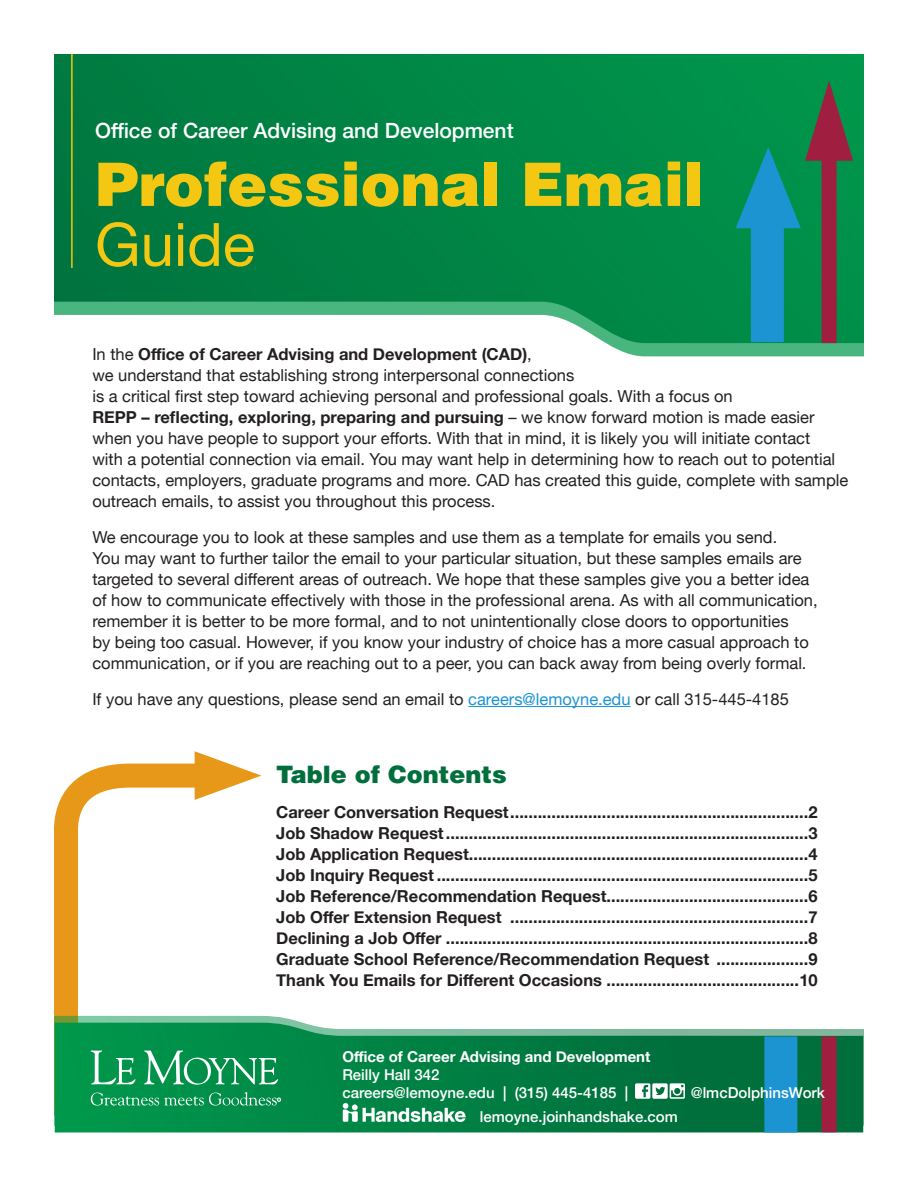
<style>
.page{position:relative;width:918px;height:1188px;background:#fff}
.page>*{position:absolute;margin:0;border:0;box-sizing:border-box;transform-origin:0 0}
.t1{font:900 60px "Helvetica";color:#f3c712}
.t2{font:60px "Helvetica Neue";color:#f3c712}
.t3{font:900 24px "Helvetica";color:#006f3c}
.t4{font:500 21px "Helvetica Neue";color:#fff}
.t5{font:16.5px/21px "Helvetica Neue";color:#231f20}
.t6{font:700 16.5px/21px "Helvetica Neue";color:#231f20;text-align:justify}
.t7{font:500 15px/18px "Helvetica Neue";color:#fff}
.t8{font:700 15px "Helvetica Neue";color:#fff}
.s1{font-weight:700}
.s2{color:#1c94d2}
</style>
<div class="page">
<svg style="left:54px;top:752px;width:190px;height:381px"></svg>
<svg style="left:195px;top:751px;width:66px;height:49px"></svg>
<div style="left:606px;top:343px;width:258px;height:13px;background:#4ab67f"></div>
<svg style="left:54px;top:1016px;width:810px;height:110px"></svg>
<svg style="left:54px;top:54px;width:810px;height:289px;background:#148e53"></svg>
<svg style="left:55px;top:1023px;width:808px;height:109px;background:#138850"></svg>
<div style="left:764px;top:1037px;width:33px;height:96px;background:#1c94d2"></div>
<svg style="left:91px;top:1050px;width:44px;height:35px"></svg>
<svg style="left:144px;top:1050px;width:134px;height:35px;background:#37a770"></svg>
<svg style="left:91px;top:1092px;width:190px;height:14px;background:#2da469"></svg>
<div style="left:822px;top:1037px;width:15px;height:95px;background:#a01f40"></div>
<div style="left:822px;top:121px;width:15px;height:222px;background:#a01f40"></div>
<div style="left:751px;top:217px;width:33px;height:125px;background:#1c94d2"></div>
<svg style="left:736px;top:81px;width:117px;height:147px;background:#1f7e5c"></svg>
<hr style="left:71px;top:54px;width:2px;height:214px;background:#f3c712">
<hr style="left:468px;top:706px;width:163px;height:1px;background:#1c94d2">
<svg style="left:635px;top:1083px;width:50px;height:16px"></svg>
<img style="left:334px;top:1095px;width:136px;height:36px">
<p class="t4" style="left:95px;top:114px;width:420px">Office of Career Advising and Development</p>
<h1 class="t1" style="left:95px;top:145px;width:610px">Professional Email</h1>
<h1 class="t2" style="left:95px;top:201px;width:162px">Guide</h1>
<p class="t5" style="left:92px;top:344px;width:758px">In the <span class="s1">Office of Career Advising and Development (CAD)</span>,<br>we understand that establishing strong interpersonal connections<br>is a critical first step toward achieving personal and professional goals. With a focus on<br><span class="s1">REPP – reflecting, exploring, preparing and pursuing</span> – we know forward motion is made easier when you have people to support your efforts. With that in mind, it is likely you will initiate contact<br>with a potential connection via email. You may want help in determining how to reach out to potential contacts, employers, graduate programs and more. CAD has created this guide, complete with sample outreach emails, to assist you throughout this process.</p>
<p class="t5" style="left:92px;top:528px;width:727px">We encourage you to look at these samples and use them as a template for emails you send.<br>You may want to further tailor the email to your particular situation, but these samples emails are targeted to several different areas of outreach. We hope that these samples give you a better idea of how to communicate effectively with those in the professional arena. As with all communication, remember it is better to be more formal, and to not unintentionally close doors to opportunities<br>by being too casual. However, if you know your industry of choice has a more casual approach to communication, or if you are reaching out to a peer, you can back away from being overly formal.</p>
<p class="t5" style="left:92px;top:690px;width:698px">If you have any questions, please send an email to <span class="s2">careers@lemoyne.edu</span> or call 315-445-4185</p>
<h2 class="t3" style="left:276px;top:759px;width:232px">Table of Contents</h2>
<p class="t6" style="left:276px;top:802px;width:543px">Career Conversation Request.................................................................2<br>Job Shadow Request...............................................................................3<br>Job Application Request..........................................................................4<br>Job Inquiry Request .................................................................................5<br>Job Reference/Recommendation Request............................................6<br>Job Offer Extension Request .................................................................7<br>Declining a Job Offer ...............................................................................8<br>Graduate School Reference/Recommendation Request ....................9<br>Thank You Emails for Different Occasions ..........................................10</p>
<p class="t8" style="left:342px;top:1045px;width:310px">Office of Career Advising and Development</p>
<p class="t7" style="left:342px;top:1064px;width:287px">Reilly Hall 342<br>careers@lemoyne.edu | (315) 445-4185 |</p>
<p class="t7" style="left:480px;top:1106px;width:199px">lemoyne.joinhandshake.com</p>
<p class="t7" style="left:691px;top:1082px;width:136px">@lmcDolphinsWork</p>
</div>
